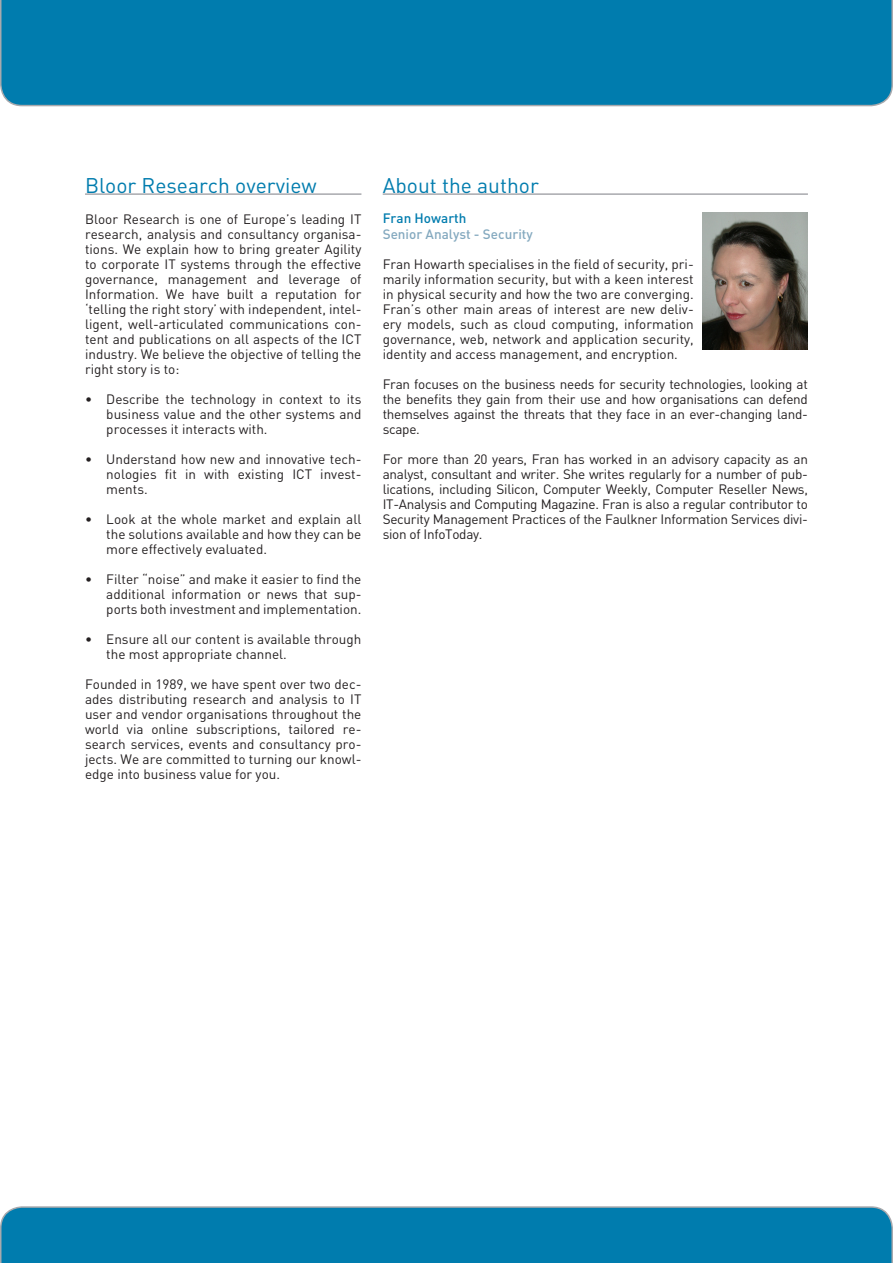
<style>
.page{position:relative;width:893px;height:1263px;background:#fff}
.page>*{position:absolute;margin:0;border:0;box-sizing:border-box;transform-origin:0 0}
.Header_-_Level_1{font:21px "DIN";color:#007cae}
.Body_Text{font:13.5px/15px "DIN";color:#231f20;text-align:justify}
.t1{font:500 13.5px "DIN";color:#84a9bf}
.Chapter_Head{font:500 13.5px "DIN";color:#007cae}
</style>
<div class="page">
<div style="left:0;top:1206px;width:893px;height:57px;background:#007cae"></div>
<div style="left:0;top:0;width:893px;height:106px;background:#007cae"></div>
<hr style="left:85px;top:193px;width:276px;height:2px;background:#a8a9ad">
<hr style="left:383px;top:193px;width:425px;height:2px;background:#a8a9ad">
<img style="left:702px;top:213px;width:106px;height:136px">
<p class="Header_-_Level_1" style="left:85px;top:174px;width:233px">Bloor Research overview</p>
<p class="Body_Text" style="left:85px;top:212px;width:278px">Bloor Research is one of Europe’s leading IT research, analysis and consultancy organisa&shy;tions. We explain how to bring greater Agility to corporate IT systems through the effective governance, management and leverage of Information. We have built a reputation for ‘telling the right story’ with independent, intel&shy;ligent, well-articulated communications con&shy;tent and publications on all aspects of the ICT industry. We believe the objective of telling the right story is to:</p>
<p class="Body_Text" style="left:106px;top:392px;width:257px;text-indent:-21px">• Describe the technology in context to its business value and the other systems and processes it interacts with.</p>
<p class="Body_Text" style="left:106px;top:452px;width:257px;text-indent:-21px">• Understand how new and innovative tech&shy;nologies fit in with existing ICT invest&shy;ments.</p>
<p class="Body_Text" style="left:106px;top:512px;width:257px;text-indent:-21px">• Look at the whole market and explain all the solutions available and how they can be more effectively evaluated.</p>
<p class="Body_Text" style="left:106px;top:572px;width:257px;text-indent:-21px">• Filter “noise” and make it easier to find the additional information or news that sup&shy;ports both investment and implementation.</p>
<p class="Body_Text" style="left:106px;top:632px;width:257px;text-indent:-21px">• Ensure all our content is available through the most appropriate channel.</p>
<p class="Body_Text" style="left:85px;top:677px;width:278px">Founded in 1989, we have spent over two dec&shy;ades distributing research and analysis to IT user and vendor organisations throughout the world via online subscriptions, tailored re&shy;search services, events and consultancy pro&shy;jects. We are committed to turning our knowl&shy;edge into business value for you.</p>
<p class="Header_-_Level_1" style="left:383px;top:174px;width:158px">About the author</p>
<p class="Chapter_Head" style="left:383px;top:211px;width:85px">Fran Howarth</p>
<p class="t1" style="left:383px;top:226px;width:152px">Senior Analyst - Security</p>
<p class="Body_Text" style="left:383px;top:257px;width:313px">Fran Howarth specialises in the field of security, pri&shy;marily information security, but with a keen interest in physical security and how the two are converging.<br>Fran’s other main areas of interest are new deliv&shy;ery models, such as cloud computing, information governance, web, network and application security, identity and access management, and encryption.</p>
<p class="Body_Text" style="left:383px;top:377px;width:427px">Fran focuses on the business needs for security technologies, looking at the benefits they gain from their use and how organisations can defend themselves against the threats that they face in an ever-changing land&shy;scape.</p>
<p class="Body_Text" style="left:383px;top:452px;width:427px">For more than 20 years, Fran has worked in an advisory capacity as an analyst, consultant and writer. She writes regularly for a number of pub&shy;lications, including Silicon, Computer Weekly, Computer Reseller News, IT-Analysis and Computing Magazine. Fran is also a regular contributor to Security Management Practices of the Faulkner Information Services divi&shy;sion of InfoToday.</p>
</div>
